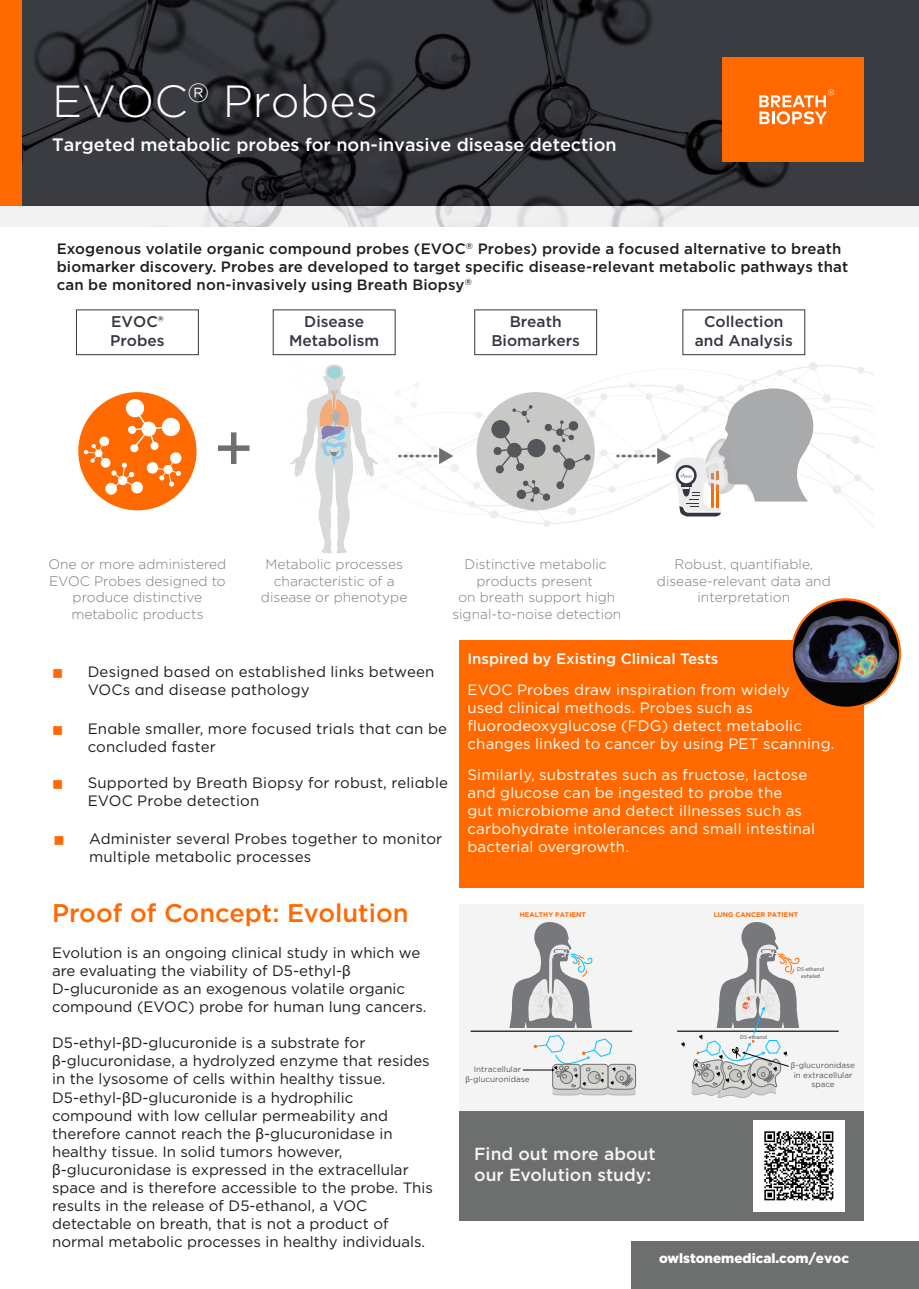
<style>
.page{position:relative;width:919px;height:1289px;background:#fff}
.page>*{position:absolute;margin:0;border:0;box-sizing:border-box;transform-origin:0 0}
.t1{font:300 45px "Gotham";color:#fff}
.t2{font:500 25.5px "Gotham";color:#ff6900}
.t3{font:500 18px "Gotham";color:#fff}
.t4{font:500 17.55px/21px "Gotham";color:#f5f5f5}
.t5{font:500 15.45px/18.6px "Gotham";color:#333741;text-align:center}
.t6{font:15px/18px "Gotham";color:#1d1d1b}
.t7{font:15px/18px "Gotham";letter-spacing:.01em;color:#fff}
.t8{font:500 15px/18px "Gotham";letter-spacing:.01em;color:#1d1d1b}
.t9{font:500 15px "Gotham";color:#fff}
.t10{font:15px "Wingdings";color:#ff6900}
.t11{font:300 13.8px/16.5px "Gotham";color:#797a7d;text-align:center}
.t12{font:900 13.5px "Gotham";color:#fff}
.t13{font:8.1px/9.6px "Gotham";color:#53575a;text-align:center}
.t14{font:700 6.75px "Gotham";color:#ff6900}
.t15{font:5.7px/6.9px "Myriad Pro";color:#53575a;text-align:center}
.s1{font-family:"Arial"}
.s2{font-family:"Myriad Pro"}
</style>
<div class="page">
<div style="left:459px;top:1110px;width:404px;height:110px;background:#6d6e6e"></div>
<div style="left:631px;top:1240px;width:287px;height:48px;background:#6d6e6e"></div>
<div style="left:13px;top:0;width:905px;height:207px;background:#3a3c42"></div>
<div style="left:0;top:0;width:21px;height:207px;background:#ff6900"></div>
<img style="left:22px;top:1px;width:777px;height:204px">
<div style="left:0;top:207px;width:918px;height:22px;background:#f2f2f3"></div>
<img style="left:22px;top:205px;width:777px;height:22px">
<div style="left:721px;top:58px;width:142px;height:104px;background:#ff6900"></div>
<svg style="left:759px;top:89px;width:75px;height:35px"></svg>
<img style="left:398px;top:362px;width:475px;height:165px">
<div style="left:218px;top:445px;width:31px;height:6px;background:#6e6e6e"></div>
<div style="left:231px;top:432px;width:5px;height:32px;background:#6e6e6e"></div>
<div style="left:78px;top:392px;width:118px;height:118px;background:#ff6900;border-radius:50%"></div>
<svg style="left:83px;top:398px;width:99px;height:97px"></svg>
<div style="left:76px;top:309px;width:123px;height:46px;border:1px solid #333741"></div>
<svg style="left:290px;top:364px;width:88px;height:190px"></svg>
<div style="left:273px;top:309px;width:122px;height:46px;border:1px solid #333741"></div>
<div style="left:474px;top:309px;width:123px;height:46px;border:1px solid #333741"></div>
<div style="left:476px;top:392px;width:118px;height:118px;background:#c8c9c7;border-radius:50%"></div>
<svg style="left:491px;top:405px;width:100px;height:97px"></svg>
<div style="left:682px;top:309px;width:123px;height:46px;border:1px solid #333741"></div>
<svg style="left:399px;top:448px;width:54px;height:16px"></svg>
<svg style="left:617px;top:388px;width:197px;height:128px"></svg>
<div style="left:0;top:227px;width:918px;height:16px;background:#fff"></div>
<div style="left:459px;top:903px;width:404px;height:207px;background:#f3f4f3"></div>
<svg style="left:509px;top:922px;width:84px;height:105px"></svg>
<svg style="left:523px;top:1035px;width:113px;height:60px"></svg>
<hr style="left:470px;top:1030px;width:162px;height:1px;background:#000">
<hr style="left:677px;top:1030px;width:161px;height:1px;background:#000">
<svg style="left:681px;top:922px;width:146px;height:177px"></svg>
<div style="left:459px;top:640px;width:404px;height:247px;background:#ff6900"></div>
<svg style="left:790px;top:598px;width:111px;height:110px"></svg>
<div style="left:792px;top:600px;width:106px;height:106px;background:#060505;border-radius:50%"></div>
<img style="left:794px;top:615px;width:103px;height:71px">
<img style="left:753px;top:1120px;width:91px;height:91px">
<h1 class="t1" style="left:52px;top:76px;width:327px">EVOC<sup>®</sup> Probes</h1>
<p class="t3" style="left:52px;top:133px;width:566px">Targeted metabolic probes for non-invasive disease detection</p>
<p class="t8" style="left:57px;top:239px;width:793px">Exogenous volatile organic compound probes (EVOC<sup>®</sup> Probes) provide a focused alternative to breath biomarker discovery. Probes are developed to target specific disease-relevant metabolic pathways that can be monitored non-invasively using Breath Biopsy<sup>®</sup></p>
<p class="t5" style="left:110px;top:312px;width:56px;text-align:left">EVOC®<br>Probes</p>
<p class="t5" style="left:289px;top:312px;width:92px">Disease<br>Metabolism</p>
<p class="t5" style="left:491px;top:312px;width:90px">Breath<br>Biomarkers</p>
<p class="t5" style="left:694px;top:312px;width:100px">Collection and Analysis</p>
<p class="t11" style="left:48px;top:556px;width:179px">One or more administered<br>EVOC Probes designed to produce distinctive metabolic products</p>
<p class="t11" style="left:261px;top:556px;width:148px">Metabolic processes characteristic of a disease or phenotype</p>
<p class="t11" style="left:452px;top:556px;width:170px">Distinctive metabolic products present<br>on breath support high signal-to-noise detection</p>
<p class="t11" style="left:657px;top:556px;width:175px">Robust, quantifiable, disease-relevant data and interpretation</p>
<p class="t10" style="left:52px;top:665px;width:13px">■</p>
<p class="t6" style="left:88px;top:662px;width:348px">Designed based on established links between<br>VOCs and disease pathology</p>
<p class="t10" style="left:52px;top:722px;width:13px">■</p>
<p class="t6" style="left:88px;top:719px;width:361px">Enable smaller, more focused trials that can be concluded faster</p>
<p class="t10" style="left:52px;top:777px;width:13px">■</p>
<p class="t6" style="left:88px;top:773px;width:362px">Supported by Breath Biopsy for robust, reliable<br>EVOC Probe detection</p>
<p class="t10" style="left:53px;top:832px;width:13px">■</p>
<p class="t6" style="left:89px;top:829px;width:355px">Administer several Probes together to monitor multiple metabolic processes</p>
<h2 class="t2" style="left:52px;top:896px;width:358px">Proof of Concept: Evolution</h2>
<p class="t6" style="left:52px;top:943px;width:376px">Evolution is an ongoing clinical study in which we are evaluating the viability of D5-ethyl-<span class="s1">β </span>D-glucuronide as an exogenous volatile organic compound (EVOC) probe for human lung cancers.</p>
<p class="t6" style="left:52px;top:1033px;width:382px">D5-ethyl-<span class="s1">β</span>D-glucuronide is a substrate for <span class="s1">β</span>-glucuronidase, a hydrolyzed enzyme that resides in the lysosome of cells within healthy tissue.<br>D5-ethyl-<span class="s1">β</span>D-glucuronide is a hydrophilic compound with low cellular permeability and therefore cannot reach the <span class="s1">β</span>-glucuronidase in healthy tissue. In solid tumors however, <span class="s1">β</span>-glucuronidase is expressed in the extracellular space and is therefore accessible to the probe. This results in the release of D5-ethanol, a VOC detectable on breath, that is not a product of normal metabolic processes in healthy individuals.</p>
<p class="t9" style="left:467px;top:649px;width:252px">Inspired by Existing Clinical Tests</p>
<p class="t7" style="left:467px;top:680px;width:368px">EVOC Probes draw inspiration from widely<br>used clinical methods. Probes such as fluorodeoxyglucose (FDG) detect metabolic changes linked to cancer by using PET scanning.</p>
<p class="t7" style="left:467px;top:765px;width:349px">Similarly, substrates such as fructose, lactose and glucose can be ingested to probe the<br>gut microbiome and detect illnesses such as carbohydrate intolerances and small intestinal bacterial overgrowth.</p>
<p class="t14" style="left:519px;top:910px;width:67px">HEALTHY PATIENT</p>
<p class="t14" style="left:713px;top:910px;width:86px">LUNG CANCER PATIENT</p>
<p class="t13" style="left:465px;top:1064px;width:66px">Intracellular <span class="s2">β</span>-glucuronidase</p>
<p class="t4" style="left:474px;top:1143px;width:183px">Find out more about our Evolution study:</p>
<p class="t15" style="left:740px;top:1033px;width:28px">D5-ethanol</p>
<p class="t15" style="left:797px;top:965px;width:28px">D5-ethanol exhaled</p>
<p class="t13" style="left:791px;top:1060px;width:66px"><span class="s2">β</span>-glucuronidase in extracellular space</p>
<p class="t12" style="left:659px;top:1250px;width:192px">owlstonemedical.com/evoc</p>
</div>
